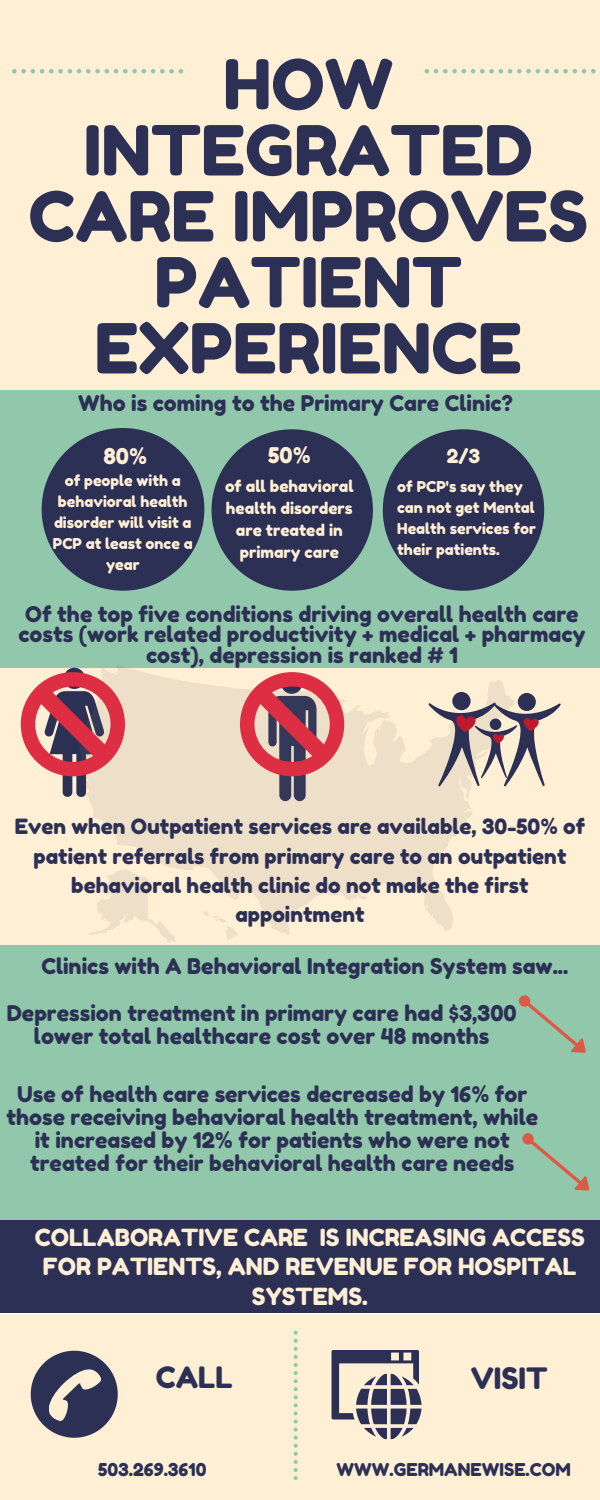
<style>
.page{position:relative;width:600px;height:1500px;background:#fff}
.page>*{position:absolute;margin:0;border:0;box-sizing:border-box;transform-origin:0 0}
.t1{font:68.8px/66px "Fredoka One";color:#2d3055;text-align:center}
.t2{font:29.5px "Fredoka One";color:#2d3055}
.t3{font:23.6px/29.2px "Fredoka One";color:#ffefd5;text-align:center}
.t4{font:21.6px/22.9px "Fredoka One";color:#2d3055;text-align:center}
.t5{font:21.6px "Fredoka One";color:#ffefd5}
.t6{font:21px/29.2px "Fredoka One";color:#2d3055;text-align:center}
.t7{font:19.3px "Fredoka One";color:#ffefd5}
.t8{font:17.7px "Fredoka One";color:#2d3055}
.t9{font:16px/21.8px "Fredoka One";color:#ffefd5;text-align:center}
.t10{font:15px/21px "Fredoka One";color:#ffefd5;text-align:center}
</style>
<div class="page">
<div style="left:0;top:943px;width:600px;height:277px;background:#91c8ab"></div>
<div style="left:0;top:1220px;width:600px;height:93px;background:#2d3055"></div>
<div style="left:0;top:668px;width:600px;height:277px;background:#ffefd5"></div>
<div style="left:0;top:390px;width:600px;height:278px;background:#91c8ab"></div>
<svg style="left:42px;top:428px;width:162px;height:163px"></svg>
<div style="left:0;top:1314px;width:600px;height:186px;background:#ffefd5"></div>
<svg style="left:212px;top:429px;width:161px;height:162px"></svg>
<svg style="left:294px;top:1331px;width:4px;height:149px"></svg>
<svg style="left:332px;top:1350px;width:89px;height:89px"></svg>
<svg style="left:31px;top:1351px;width:87px;height:87px"></svg>
<div style="left:0;top:0;width:600px;height:390px;background:#ffefd5"></div>
<svg style="left:12px;top:69px;width:171px;height:5px"></svg>
<svg style="left:425px;top:69px;width:171px;height:5px"></svg>
<svg style="left:383px;top:429px;width:161px;height:162px"></svg>
<svg style="left:88px;top:666px;width:426px;height:269px;fill:#eddfc8"></svg>
<svg style="left:89px;top:868px;width:86px;height:75px"></svg>
<svg style="left:204px;top:911px;width:34px;height:29px"></svg>
<svg style="left:461px;top:799px;width:4px;height:4px"></svg>
<svg style="left:21px;top:668px;width:104px;height:129px"></svg>
<svg style="left:240px;top:672px;width:104px;height:129px;background:#c87d81"></svg>
<svg style="left:518px;top:995px;width:68px;height:58px"></svg>
<svg style="left:522px;top:1133px;width:68px;height:58px"></svg>
<div style="left:452px;top:692px;width:19px;height:18px;background:#2d3055;border-radius:50%"></div>
<div style="left:518px;top:693px;width:18px;height:18px;background:#2d3055;border-radius:50%"></div>
<svg style="left:428px;top:702px;width:133px;height:85px"></svg>
<h1 class="t1" style="left:28px;top:51px;width:561px">HOW<br>INTEGRATED<br>CARE IMPROVES<br>PATIENT<br>EXPERIENCE</h1>
<p class="t4" style="left:78px;top:391px;width:436px">Who is coming to the Primary Care Clinic?</p>
<p class="t5" style="left:103px;top:443px;width:45px">80%</p>
<p class="t10" style="left:53px;top:470px;width:141px">of people with a behavioral health disorder will visit a<br>PCP at least once a year</p>
<p class="t5" style="left:268px;top:442px;width:44px">50%</p>
<p class="t9" style="left:225px;top:475px;width:130px">of all behavioral health disorders are treated in primary care</p>
<p class="t7" style="left:447px;top:444px;width:35px">2/3</p>
<p class="t10" style="left:397px;top:476px;width:140px;text-align:left">of PCP's say they can not get Mental<br>Health services for their patients.</p>
<p class="t4" style="left:18px;top:604px;width:569px;line-height:20.2px">Of the top five conditions driving overall health care costs (work related productivity + medical + pharmacy cost), depression is ranked # 1</p>
<p class="t6" style="left:15px;top:812px;width:572px">Even when Outpatient services are available, 30-50% of patient referrals from primary care to an outpatient behavioral health clinic do not make the first appointment</p>
<p class="t4" style="left:41px;top:955px;width:528px">Clinics with A Behavioral Integration System saw...</p>
<p class="t4" style="left:7px;top:1001px;width:511px;line-height:23.2px">Depression treatment in primary care had $3,300 lower total healthcare cost over 48 months</p>
<p class="t4" style="left:6px;top:1083px;width:533px">Use of health care services decreased by 16% for those receiving behavioral health treatment, while it increased by 12% for patients who were not treated for their behavioral health care needs</p>
<p class="t3" style="left:35px;top:1223px;width:552px">COLLABORATIVE CARE IS INCREASING ACCESS<br>FOR PATIENTS, AND REVENUE FOR HOSPITAL<br>SYSTEMS.</p>
<h2 class="t2" style="left:156px;top:1359px;width:79px">CALL</h2>
<h2 class="t2" style="left:471px;top:1360px;width:78px">VISIT</h2>
<p class="t8" style="left:98px;top:1459px;width:110px">503.269.3610</p>
<p class="t8" style="left:337px;top:1459px;width:236px">WWW.GERMANEWISE.COM</p>
</div>
